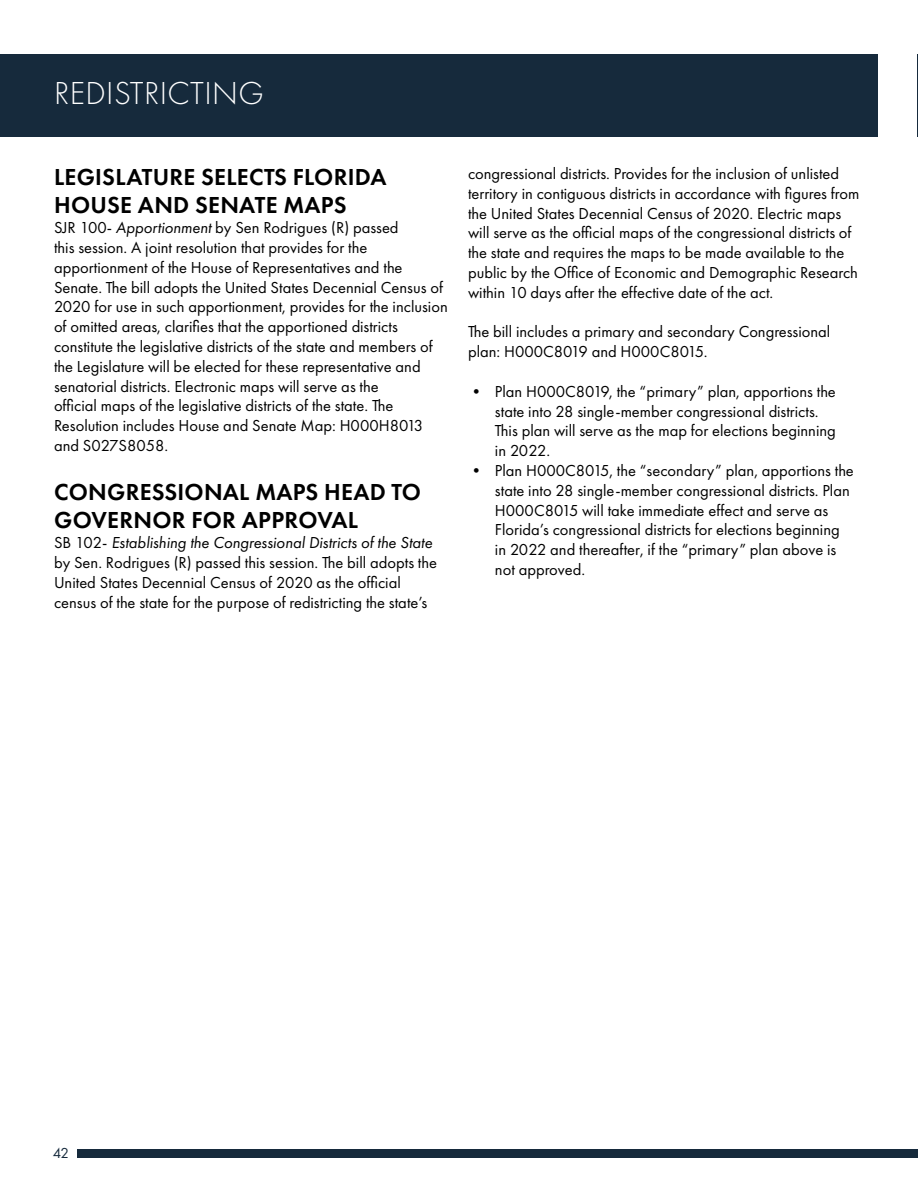
<style>
.page{position:relative;width:918px;height:1188px;background:#fff}
.page>*{position:absolute;margin:0;border:0;box-sizing:border-box;transform-origin:0 0}
.t1{font:300 33px "Futura PT";letter-spacing:.01em;color:#fff}
.t2{font:600 24px/28.8px "Futura PT";letter-spacing:.01em;color:#000}
.t3{font:16.5px/19.8px "Futura PT";color:#000}
.t4{font:15px "Futura PT";color:#162a3c}
.s1{font-style:italic}
</style>
<div class="page">
<div style="left:78px;top:1149px;width:840px;height:9px;background:#162a3c"></div>
<div style="left:1px;top:54px;width:877px;height:82px;background:#162a3c"></div>
<hr style="left:917px;top:54px;width:1px;height:82px;background:#162a3c">
<h1 class="t1" style="left:54px;top:74px;width:211px">REDISTRICTING</h1>
<h2 class="t2" style="left:54px;top:162px;width:334px">LEGISLATURE SELECTS FLORIDA<br>HOUSE AND SENATE MAPS</h2>
<p class="t3" style="left:54px;top:218px;width:395px">SJR 100- <span class="s1">Apportionment</span> by Sen Rodrigues (R) passed<br>this session. A joint resolution that provides for the apportionment of the House of Representatives and the Senate. The bill adopts the United States Decennial Census of 2020 for use in such apportionment, provides for the inclusion of omitted areas, clarifies that the apportioned districts constitute the legislative districts of the state and members of the Legislature will be elected for these representative and senatorial districts. Electronic maps will serve as the<br>official maps of the legislative districts of the state. The Resolution includes House and Senate Map: H000H8013 and S027S8058.</p>
<h2 class="t2" style="left:54px;top:477px;width:368px">CONGRESSIONAL MAPS HEAD TO<br>GOVERNOR FOR APPROVAL</h2>
<p class="t3" style="left:54px;top:533px;width:385px">SB 102- <span class="s1">Establishing the Congressional Districts of the State </span>by Sen. Rodrigues (R) passed this session. The bill adopts the United States Decennial Census of 2020 as the official census of the state for the purpose of redistricting the state’s</p>
<p class="t3" style="left:468px;top:163px;width:393px">congressional districts. Provides for the inclusion of unlisted territory in contiguous districts in accordance with figures from the United States Decennial Census of 2020. Electric maps will serve as the official maps of the congressional districts of the state and requires the maps to be made available to the public by the Office of Economic and Demographic Research within 10 days after the effective date of the act.</p>
<p class="t3" style="left:468px;top:322px;width:364px">The bill includes a primary and secondary Congressional plan: H000C8019 and H000C8015.</p>
<p class="t3" style="left:495px;top:381px;width:342px;text-indent:-27px">• Plan H000C8019, the “primary” plan, apportions the state into 28 single-member congressional districts.<br>This plan will serve as the map for elections beginning in 2022.</p>
<p class="t3" style="left:495px;top:460px;width:360px;text-indent:-27px">• Plan H000C8015, the “secondary” plan, apportions the state into 28 single-member congressional districts. Plan H000C8015 will take immediate effect and serve as Florida’s congressional districts for elections beginning in 2022 and thereafter, if the “primary” plan above is not approved.</p>
<p class="t4" style="left:53px;top:1144px;width:18px">42</p>
</div>
